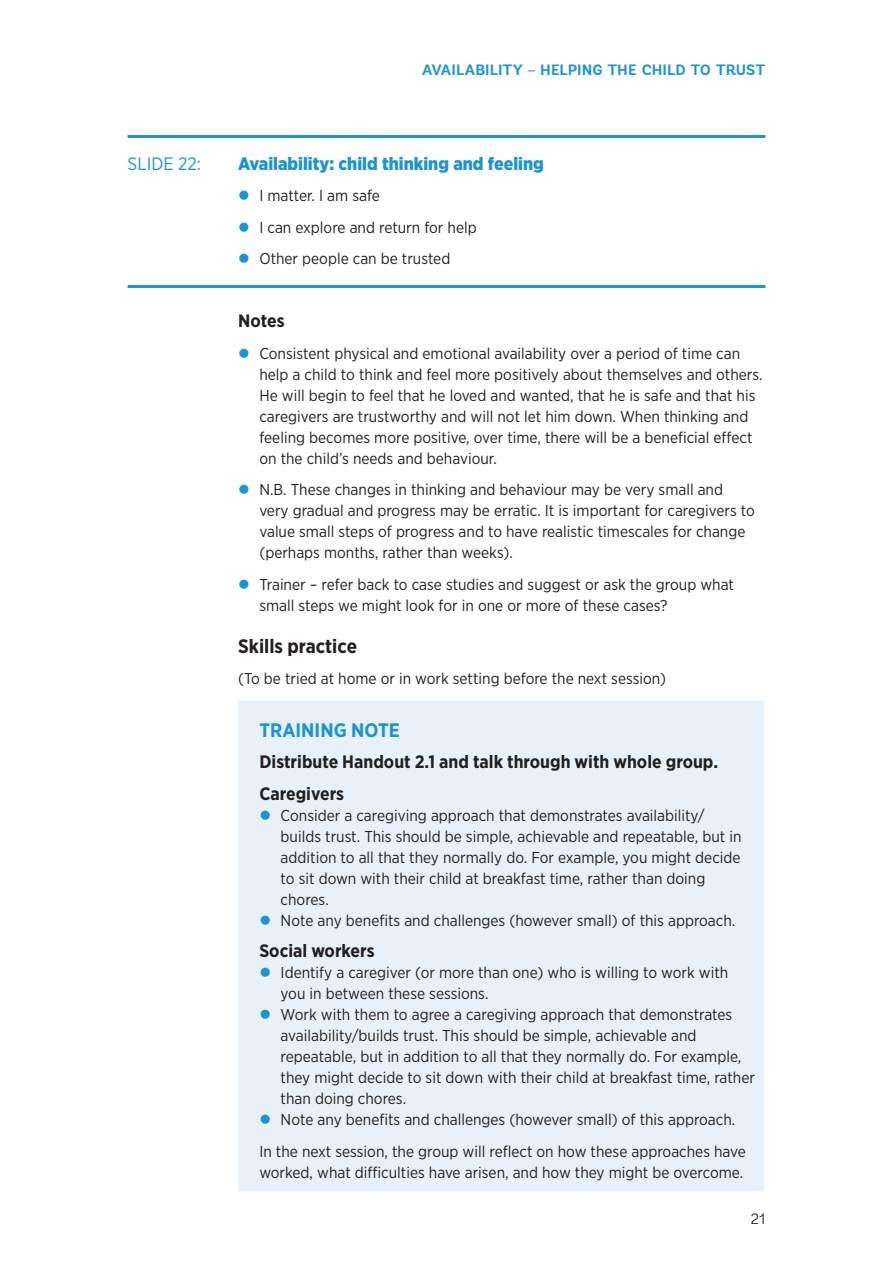
<style>
.page{position:relative;width:893px;height:1263px;background:#fff}
.page>*{position:absolute;margin:0;border:0;box-sizing:border-box;transform-origin:0 0}
.t1{font:700 19.5px "Gotham Narrow";color:#231f20}
.t2{font:700 19.5px "Gotham Narrow";color:#1c94d2}
.t3{font:700 18px/31.5px "Gotham Narrow";color:#231f20}
.t4{font:900 18px "Gotham Narrow";color:#1c94d2}
.t5{font:18px "Gotham Narrow";color:#1c94d2}
.t6{font:15.75px/21px "Gotham Narrow";color:#231f20}
.t7{font:700 15px "Andes";letter-spacing:-.005em;color:#1c94d2}
.t8{font:300 15px "Andes";color:#231f20}
</style>
<div class="page">
<hr style="left:128px;top:135px;width:637px;height:3px;background:#1c94d2">
<hr style="left:128px;top:285px;width:637px;height:3px;background:#1c94d2">
<div style="left:238px;top:701px;width:526px;height:490px;background:#e8f1f9"></div>
<svg style="left:261px;top:810px;width:9px;height:9px"></svg>
<svg style="left:261px;top:915px;width:9px;height:9px"></svg>
<svg style="left:261px;top:968px;width:9px;height:9px"></svg>
<svg style="left:261px;top:1010px;width:9px;height:9px"></svg>
<svg style="left:261px;top:1115px;width:9px;height:9px"></svg>
<p class="t7" style="left:422px;top:60px;width:345px">AVAILABILITY – HELPING THE CHILD TO TRUST</p>
<p class="t5" style="left:128px;top:152px;width:75px">SLIDE 22:</p>
<p class="t4" style="left:238px;top:151px;width:307px">Availability: child thinking and feeling</p>
<p class="t6" style="left:259px;top:179px;width:219px;line-height:31.5px">I matter. I am safe<br>I can explore and return for help<br>Other people can be trusted</p>
<p class="t3" style="left:238px;top:305px;width:48px">Notes</p>
<p class="t6" style="left:259px;top:342px;width:505px">Consistent physical and emotional availability over a period of time can help a child to think and feel more positively about themselves and others.<br>He will begin to feel that he loved and wanted, that he is safe and that his caregivers are trustworthy and will not let him down. When thinking and feeling becomes more positive, over time, there will be a beneficial effect on the child’s needs and behaviour.</p>
<p class="t6" style="left:259px;top:479px;width:497px">N.B. These changes in thinking and behaviour may be very small and very gradual and progress may be erratic. It is important for caregivers to value small steps of progress and to have realistic timescales for change (perhaps months, rather than weeks).</p>
<p class="t6" style="left:259px;top:573px;width:476px">Trainer – refer back to case studies and suggest or ask the group what small steps we might look for in one or more of these cases?</p>
<p class="t1" style="left:238px;top:633px;width:120px">Skills practice</p>
<p class="t6" style="left:238px;top:668px;width:430px">(To be tried at home or in work setting before the next session)</p>
<p class="t2" style="left:259px;top:717px;width:142px">TRAINING NOTE</p>
<p class="t3" style="left:259px;top:746px;width:460px">Distribute Handout 2.1 and talk through with whole group.<br>Caregivers</p>
<p class="t6" style="left:281px;top:804px;width:462px">Consider a caregiving approach that demonstrates availability/ builds trust. This should be simple, achievable and repeatable, but in addition to all that they normally do. For example, you might decide to sit down with their child at breakfast time, rather than doing chores.<br>Note any benefits and challenges (however small) of this approach.</p>
<p class="t3" style="left:259px;top:935px;width:117px">Social workers</p>
<p class="t6" style="left:281px;top:962px;width:476px">Identify a caregiver (or more than one) who is willing to work with you in between these sessions.<br>Work with them to agree a caregiving approach that demonstrates availability/builds trust. This should be simple, achievable and repeatable, but in addition to all that they normally do. For example, they might decide to sit down with their child at breakfast time, rather than doing chores.<br>Note any benefits and challenges (however small) of this approach.</p>
<p class="t6" style="left:259px;top:1140px;width:488px">In the next session, the group will reflect on how these approaches have worked, what difficulties have arisen, and how they might be overcome.</p>
<p class="t8" style="left:750px;top:1210px;width:17px">21</p>
</div>
